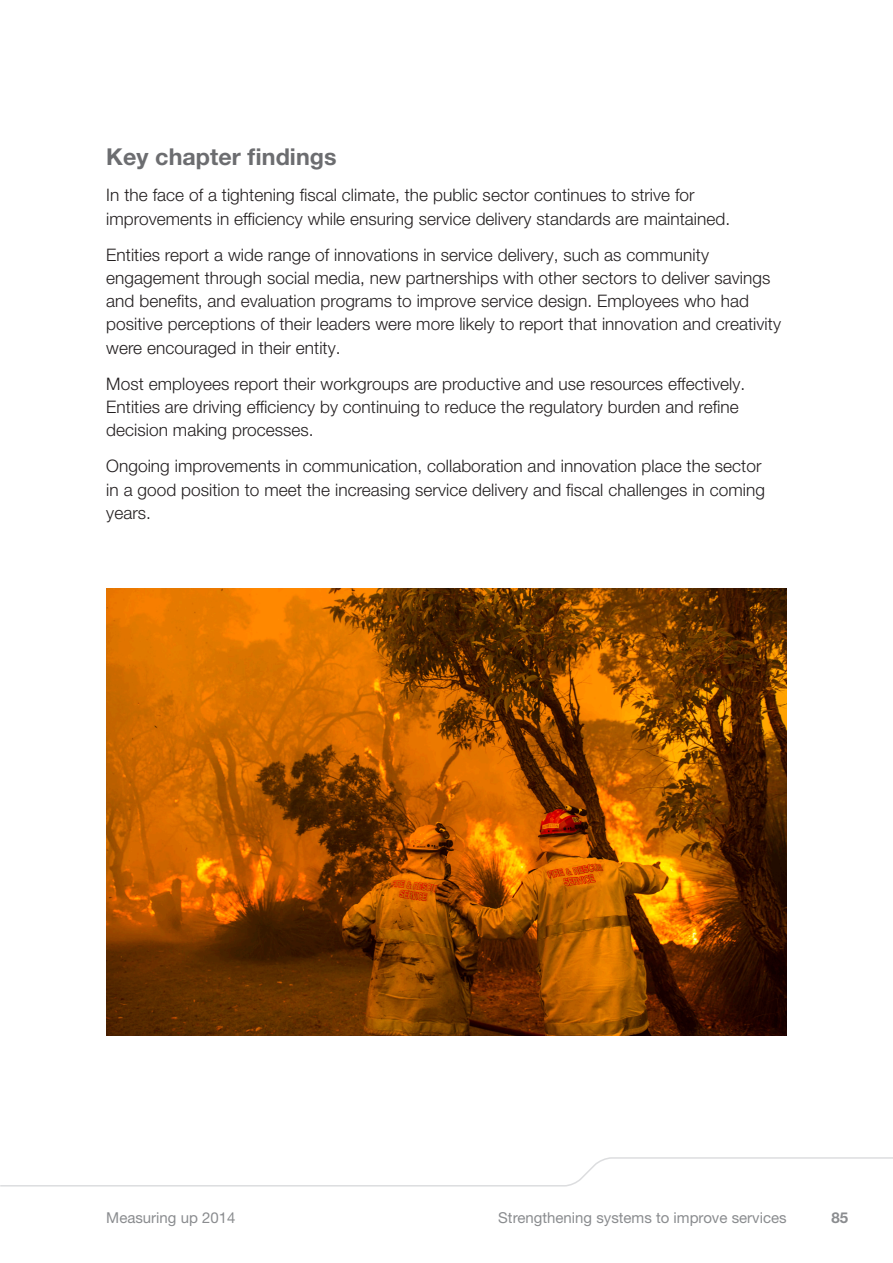
<style>
.page{position:relative;width:893px;height:1263px;background:#fff}
.page>*{position:absolute;margin:0;border:0;box-sizing:border-box;transform-origin:0 0}
.PSC_Heading_2{font:700 23.25px "Helvetica Neue LT Pro";letter-spacing:.005em;color:#6c6d70}
.PSC_Body{font:300 17.25px/23.2px "Helvetica Neue LT Pro";letter-spacing:.005em;color:#231f20}
.t1{font:15px "Helvetica Neue LT Pro";color:#8a8c8f}
.t2{font:700 15px "Helvetica Neue LT Pro";color:#8a8c8f}
</style>
<div class="page">
<svg style="left:0;top:1157px;width:893px;height:30px"></svg>
<img style="left:106px;top:589px;width:681px;height:446px">
<h2 class="PSC_Heading_2" style="left:106px;top:142px;width:232px">Key chapter findings</h2>
<p class="PSC_Body" style="left:106px;top:183px;width:625px">In the face of a tightening fiscal climate, the public sector continues to strive for improvements in efficiency while ensuring service delivery standards are maintained.</p>
<p class="PSC_Body" style="left:106px;top:243px;width:676px">Entities report a wide range of innovations in service delivery, such as community engagement through social media, new partnerships with other sectors to deliver savings and benefits, and evaluation programs to improve service design. Employees who had positive perceptions of their leaders were more likely to report that innovation and creativity were encouraged in their entity.</p>
<p class="PSC_Body" style="left:106px;top:372px;width:640px">Most employees report their workgroups are productive and use resources effectively.<br>Entities are driving efficiency by continuing to reduce the regulatory burden and refine decision making processes.</p>
<p class="PSC_Body" style="left:106px;top:454px;width:660px">Ongoing improvements in communication, collaboration and innovation place the sector in a good position to meet the increasing service delivery and fiscal challenges in coming years.</p>
<p class="t1" style="left:106px;top:1208px;width:131px">Measuring up 2014</p>
<p class="t1" style="left:498px;top:1208px;width:290px">Strengthening systems to improve services</p>
<p class="t2" style="left:831px;top:1208px;width:18px">85</p>
</div>
